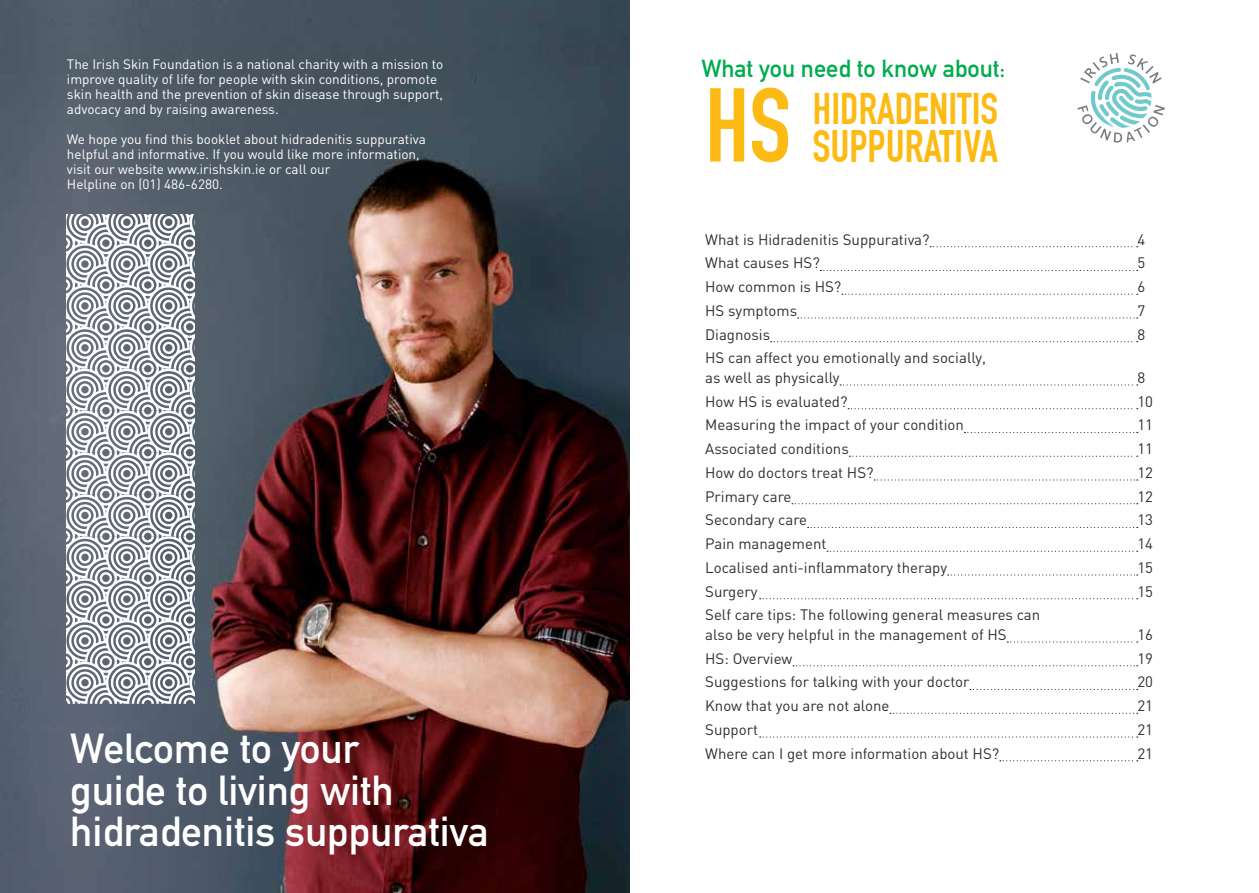
<style>
.page{position:relative;width:1259px;height:893px;background:#fff}
.page>*{position:absolute;margin:0;border:0;box-sizing:border-box;transform-origin:0 0}
.t1{font:700 103.05px "DIN Condensed";color:#fdba12}
.t2{font:700 44.55px "DIN Condensed";color:#fdba12}
.t3{font:700 43.35px "DIN Condensed";color:#fdba12}
.t4{font:700 41.25px/41.2px "DIN Alternate";color:#fff}
.t5{font:700 24.3px "DIN Alternate";color:#00ac4e}
.t6{font:15px/19.5px "DIN";color:#2c2f31}
.t7{font:13.5px/15px "DIN";color:#fff}
</style>
<div class="page">
<img style="left:0;top:61px;width:629px;height:832px">
<img style="left:0;top:0;width:629px;height:61px">
<svg style="left:930px;top:246px;width:207px;height:1px"></svg>
<svg style="left:820px;top:270px;width:317px;height:1px"></svg>
<svg style="left:842px;top:294px;width:295px;height:1px"></svg>
<svg style="left:797px;top:317px;width:340px;height:1px"></svg>
<svg style="left:771px;top:341px;width:366px;height:1px"></svg>
<svg style="left:840px;top:384px;width:297px;height:2px"></svg>
<svg style="left:848px;top:408px;width:289px;height:1px"></svg>
<svg style="left:964px;top:432px;width:173px;height:1px"></svg>
<svg style="left:849px;top:456px;width:288px;height:1px"></svg>
<svg style="left:874px;top:479px;width:263px;height:2px"></svg>
<svg style="left:792px;top:503px;width:345px;height:1px"></svg>
<svg style="left:807px;top:527px;width:330px;height:1px"></svg>
<svg style="left:827px;top:551px;width:310px;height:1px"></svg>
<svg style="left:947px;top:574px;width:190px;height:2px"></svg>
<svg style="left:760px;top:598px;width:377px;height:1px"></svg>
<svg style="left:1007px;top:641px;width:130px;height:2px"></svg>
<svg style="left:793px;top:665px;width:344px;height:1px"></svg>
<svg style="left:970px;top:689px;width:167px;height:1px"></svg>
<svg style="left:890px;top:713px;width:247px;height:1px"></svg>
<svg style="left:760px;top:736px;width:377px;height:2px"></svg>
<svg style="left:1000px;top:760px;width:137px;height:1px"></svg>
<svg style="left:67px;top:214px;width:128px;height:489px"></svg>
<svg style="left:1077px;top:53px;width:88px;height:90px"></svg>
<p class="t7" style="left:67px;top:56px;width:378px">The Irish Skin Foundation is a national charity with a mission to improve quality of life for people with skin conditions, promote skin health and the prevention of skin disease through support, advocacy and by raising awareness.</p>
<p class="t7" style="left:67px;top:131px;width:360px">We hope you find this booklet about hidradenitis suppurativa helpful and informative. If you would like more information, visit our website www.irishskin.ie or call our<br>Helpline on (01) 486-6280.</p>
<h3 class="t4" style="left:70px;top:725px;width:420px">Welcome to your<br>guide to living with hidradenitis suppurativa</h3>
<h3 class="t5" style="left:701px;top:50px;width:305px">What you need to know about:</h3>
<h3 class="t3" style="left:813px;top:83px;width:187px">HIDRADENITIS</h3>
<h1 class="t1" style="left:705px;top:65px;width:87px">HS</h1>
<h2 class="t2" style="left:812px;top:120px;width:187px">SUPPURATIVA</h2>
<p class="t6" style="left:705px;top:229px;width:226px">What is Hidradenitis Suppurativa?</p>
<p class="t6" style="left:1137px;top:229px;width:9px">4</p>
<p class="t6" style="left:705px;top:253px;width:116px">What causes HS?</p>
<p class="t6" style="left:1137px;top:253px;width:9px">5</p>
<p class="t6" style="left:705px;top:277px;width:138px">How common is HS?</p>
<p class="t6" style="left:1137px;top:277px;width:9px">6</p>
<p class="t6" style="left:705px;top:300px;width:93px">HS symptoms</p>
<p class="t6" style="left:1137px;top:300px;width:9px">7</p>
<p class="t6" style="left:705px;top:324px;width:66px">Diagnosis</p>
<p class="t6" style="left:1137px;top:324px;width:9px">8</p>
<p class="t6" style="left:705px;top:348px;width:282px">HS can affect you emotionally and socially, as well as physically</p>
<p class="t6" style="left:1137px;top:367px;width:9px">8</p>
<p class="t6" style="left:705px;top:391px;width:144px">How HS is evaluated?</p>
<p class="t6" style="left:1137px;top:391px;width:17px">10</p>
<p class="t6" style="left:705px;top:415px;width:260px">Measuring the impact of your condition</p>
<p class="t6" style="left:1137px;top:415px;width:17px">11</p>
<p class="t6" style="left:705px;top:439px;width:145px">Associated conditions</p>
<p class="t6" style="left:1137px;top:439px;width:17px">11</p>
<p class="t6" style="left:705px;top:462px;width:170px">How do doctors treat HS?</p>
<p class="t6" style="left:1137px;top:462px;width:17px">12</p>
<p class="t6" style="left:705px;top:486px;width:88px">Primary care</p>
<p class="t6" style="left:1137px;top:486px;width:17px">12</p>
<p class="t6" style="left:705px;top:510px;width:103px">Secondary care</p>
<p class="t6" style="left:1137px;top:510px;width:17px">13</p>
<p class="t6" style="left:705px;top:534px;width:123px">Pain management</p>
<p class="t6" style="left:1137px;top:534px;width:17px">14</p>
<p class="t6" style="left:705px;top:557px;width:243px">Localised anti-inflammatory therapy</p>
<p class="t6" style="left:1137px;top:557px;width:17px">15</p>
<p class="t6" style="left:705px;top:581px;width:54px">Surgery</p>
<p class="t6" style="left:1137px;top:581px;width:17px">15</p>
<p class="t6" style="left:705px;top:605px;width:336px">Self care tips: The following general measures can also be very helpful in the management of HS</p>
<p class="t6" style="left:1137px;top:624px;width:17px">16</p>
<p class="t6" style="left:705px;top:648px;width:89px">HS: Overview</p>
<p class="t6" style="left:1137px;top:648px;width:17px">19</p>
<p class="t6" style="left:705px;top:672px;width:266px">Suggestions for talking with your doctor</p>
<p class="t6" style="left:1137px;top:672px;width:17px">20</p>
<p class="t6" style="left:705px;top:696px;width:186px">Know that you are not alone</p>
<p class="t6" style="left:1137px;top:696px;width:17px">21</p>
<p class="t6" style="left:705px;top:719px;width:54px">Support</p>
<p class="t6" style="left:1137px;top:719px;width:17px">21</p>
<p class="t6" style="left:705px;top:743px;width:296px">Where can I get more information about HS?</p>
<p class="t6" style="left:1137px;top:743px;width:17px">21</p>
</div>
